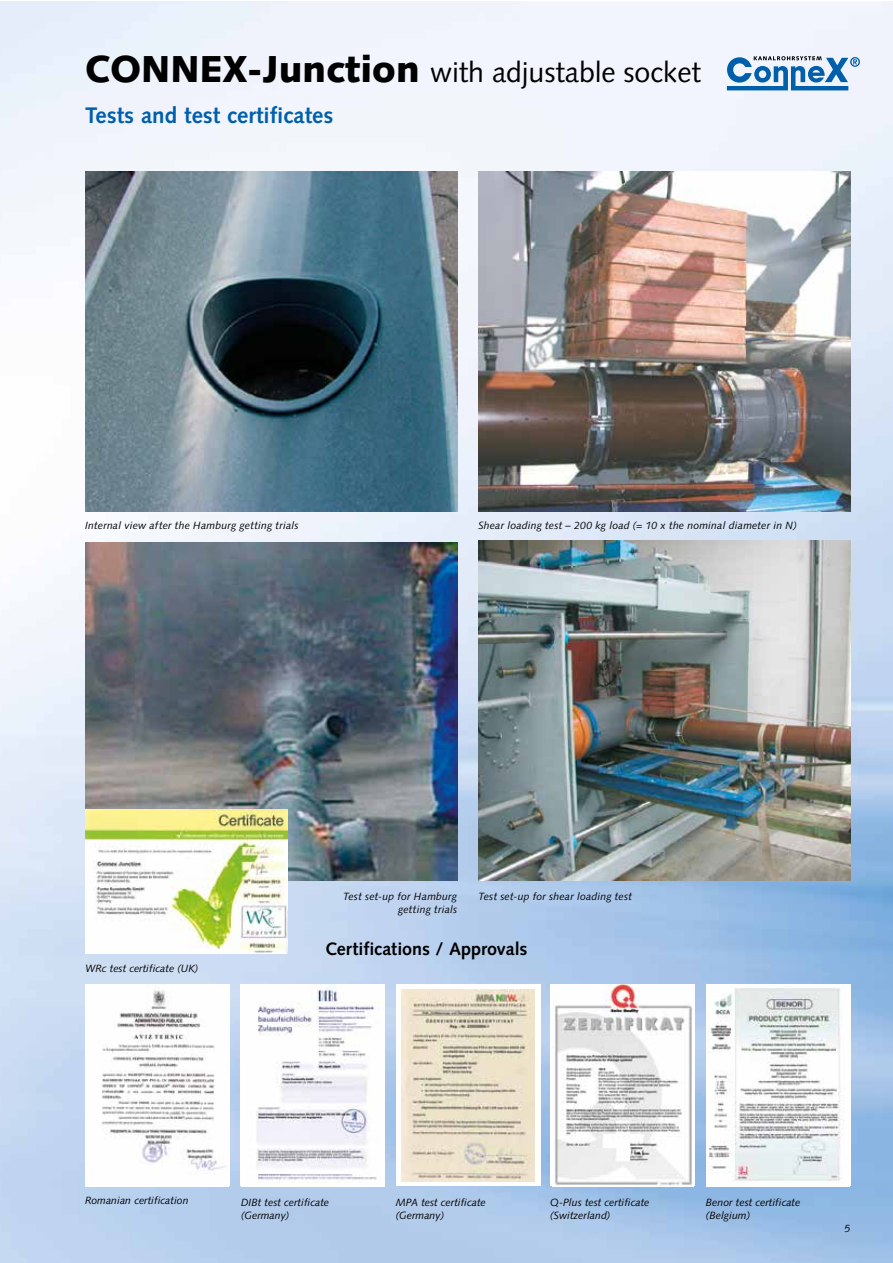
<style>
.page{position:relative;width:893px;height:1263px;background:#fff}
.page>*{position:absolute;margin:0;border:0;box-sizing:border-box;transform-origin:0 0}
.t1{font:28.5px "Syntax LTCE";color:#000}
.t2{font:700 22.5px "Syntax LTCE";color:#005faa}
.t3{font:700 18px "Syntax LTCE";letter-spacing:-.005em;color:#000}
.t4{font:italic 10.5px/12.6px "Syntax LTCE";color:#000}
.s1{font-weight:900;font-size:37.5px}
</style>
<div class="page">
<img style="left:0;top:1px;width:892px;height:1262px">
<img style="left:85px;top:171px;width:372px;height:340px">
<img style="left:478px;top:171px;width:372px;height:340px">
<img style="left:85px;top:543px;width:372px;height:337px">
<img style="left:478px;top:540px;width:372px;height:340px">
<svg style="left:727px;top:56px;width:133px;height:34px"></svg>
<div style="left:550px;top:984px;width:145px;height:202px;background:#fff"></div>
<img style="left:554px;top:984px;width:139px;height:202px">
<img style="left:241px;top:984px;width:143px;height:202px">
<div style="left:396px;top:984px;width:144px;height:202px;background:#fff"></div>
<img style="left:401px;top:990px;width:134px;height:191px">
<img style="left:86px;top:984px;width:143px;height:202px">
<img style="left:707px;top:984px;width:143px;height:202px">
<img style="left:85px;top:810px;width:202px;height:143px">
<h1 class="t1" style="left:85px;top:55px;width:617px"><span class="s1">CONNEX-Junction</span> with adjustable socket</h1>
<h2 class="t2" style="left:85px;top:103px;width:250px">Tests and test certificates</h2>
<p class="t4" style="left:85px;top:519px;width:215px">Internal view after the Hamburg getting trials</p>
<p class="t4" style="left:478px;top:519px;width:320px">Shear loading test – 200 kg load (= 10 x the nominal diameter in N)</p>
<p class="t4" style="left:85px;top:962px;width:115px">WRc test certificate (UK)</p>
<p class="t4" style="left:343px;top:890px;width:116px;text-align:right">Test set-up for Hamburg getting trials</p>
<p class="t4" style="left:478px;top:890px;width:155px">Test set-up for shear loading test</p>
<h3 class="t3" style="left:325px;top:938px;width:204px">Certifications / Approvals</h3>
<p class="t4" style="left:85px;top:1194px;width:105px">Romanian certification</p>
<p class="t4" style="left:706px;top:1196px;width:96px">Benor test certificate (Belgium)</p>
<p class="t4" style="left:241px;top:1196px;width:90px">DIBt test certificate (Germany)</p>
<p class="t4" style="left:396px;top:1196px;width:92px">MPA test certificate (Germany)</p>
<p class="t4" style="left:550px;top:1196px;width:101px">Q-Plus test certificate (Switzerland)</p>
<p class="t4" style="left:845px;top:1222px;width:7px">5</p>
</div>
